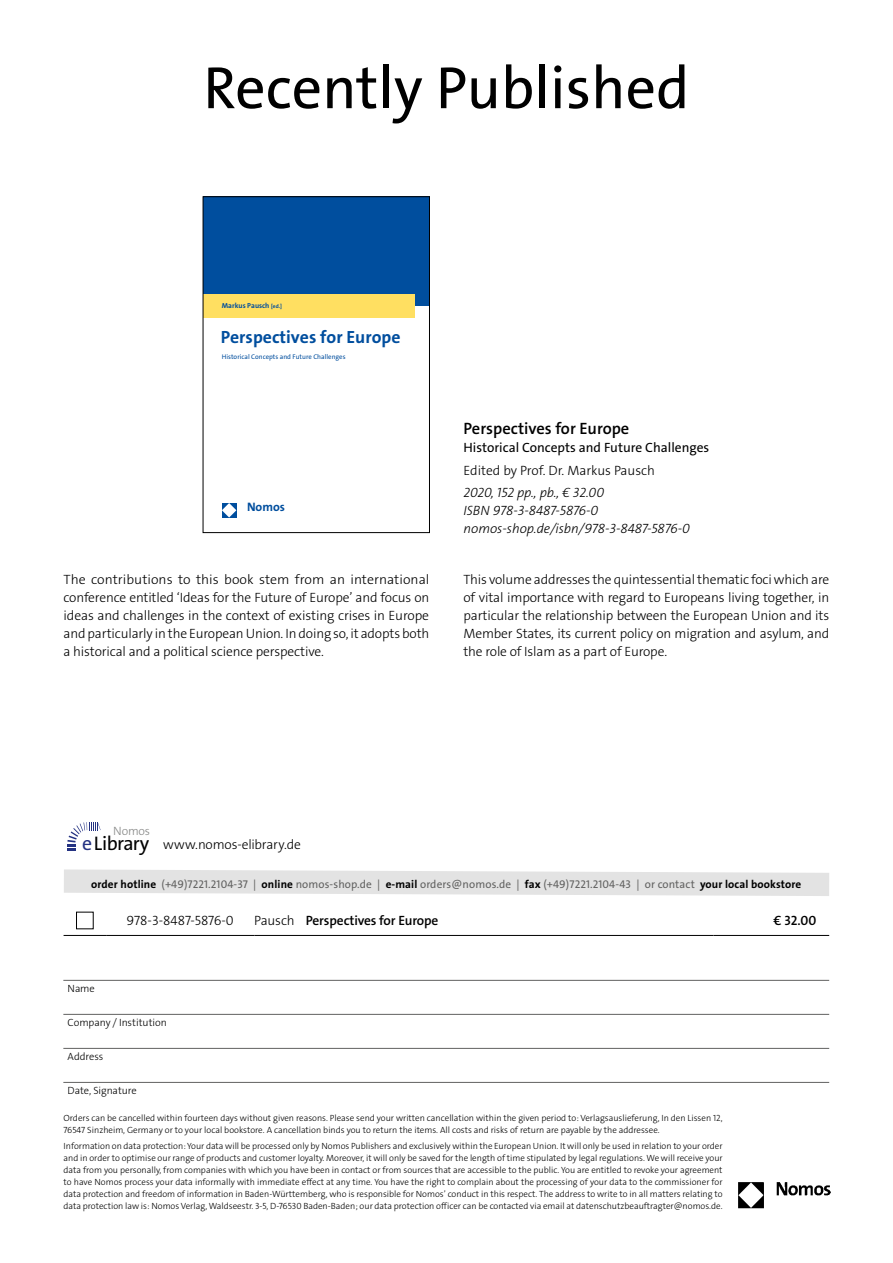
<style>
.page{position:relative;width:893px;height:1263px;background:#fff}
.page>*{position:absolute;margin:0;border:0;box-sizing:border-box;transform-origin:0 0}
.t1{font:60px "The Sans Os F";color:#000}
.t2{font:19.8px "The Sans Os F";letter-spacing:-.03em;color:#000}
.t3{font:700 17.7px "The Sans Os F";color:#004e9e}
.t4{font:600 16.5px "The Sans Os F";color:#000}
.t5{font:300 13.5px/18px "The Sans Os F";letter-spacing:-.01em;color:#000;text-align:justify}
.t6{font:italic 300 13.5px/18px "The Sans Os F";color:#000}
.t7{font:13.5px "The Sans Os F";color:#000}
.t8{font:600 13.5px "The Sans Os F";letter-spacing:-.01em;color:#000}
.t9{font:700 12.3px "The Sans Os F";color:#004e9e}
.t10{font:300 12.15px "The Sans Os F";letter-spacing:-.02em;color:#868786}
.t11{font:11.25px "The Sans Os F";letter-spacing:.01em;color:#626261}
.t12{font:300 10.5px "The Sans Os F";letter-spacing:-.01em;color:#000}
.t13{font:300 9px/12px "The Sans Os F";color:#000}
.t14{font:700 7.35px "The Sans Os F";color:#004e9e}
.t15{font:6.75px "The Sans Os F";color:#004e9e}
.s1{font-size:5.55px}
.s2{color:#243282}
.s3{font-weight:700;color:#000}
.s4{font-weight:300}
</style>
<div class="page">
<hr style="left:63px;top:980px;width:766px;height:1px;background:#626261">
<hr style="left:63px;top:1014px;width:766px;height:1px;background:#626261">
<hr style="left:63px;top:1048px;width:766px;height:1px;background:#626261">
<hr style="left:63px;top:1082px;width:766px;height:1px;background:#626261">
<img style="left:738px;top:1182px;width:92px;height:27px">
<hr style="left:64px;top:935px;width:42px;height:1px;background:#000">
<hr style="left:106px;top:935px;width:148px;height:1px;background:#000">
<hr style="left:254px;top:935px;width:459px;height:1px;background:#000">
<hr style="left:713px;top:935px;width:116px;height:1px;background:#000">
<div style="left:76px;top:912px;width:17px;height:17px;border:1px solid #000"></div>
<svg style="left:64px;top:869px;width:765px;height:27px;background:#e6e6e6"></svg>
<svg style="left:67px;top:822px;width:34px;height:28px"></svg>
<div style="left:203px;top:197px;width:226px;height:109px;background:#004e9e"></div>
<div style="left:203px;top:294px;width:212px;height:24px;background:#ffdf61"></div>
<div style="left:222px;top:503px;width:15px;height:14px;background:#004e9e"></div>
<svg style="left:222px;top:503px;width:14px;height:14px"></svg>
<div style="left:203px;top:196px;width:227px;height:337px;border:1px solid #000"></div>
<h1 class="t1" style="left:203px;top:49px;width:488px">Recently Published</h1>
<p class="t14" style="left:222px;top:301px;width:62px">Markus Pausch <span class="s1">[ed.]</span></p>
<h3 class="t3" style="left:221px;top:326px;width:181px">Perspectives for Europe</h3>
<p class="t15" style="left:222px;top:353px;width:125px">Historical Concepts and Future Challenges</p>
<h3 class="t9" style="left:247px;top:499px;width:40px">Nomos</h3>
<h3 class="t4" style="left:463px;top:418px;width:167px">Perspectives for Europe</h3>
<h3 class="t7" style="left:463px;top:439px;width:247px">Historical Concepts and Future Challenges</h3>
<h3 class="t5" style="left:463px;top:461px;width:193px">Edited by Prof. Dr. Markus Pausch</h3>
<h3 class="t6" style="left:463px;top:484px;width:228px">2020, 152 pp., pb., € 32.00<br>ISBN 978-3-8487-5876-0 nomos-shop.de/isbn/978-3-8487-5876-0</h3>
<p class="t5" style="left:64px;top:571px;width:367px">The contributions to this book stem from an international conference entitled ‘Ideas for the Future of Europe’ and focus on ideas and challenges in the context of existing crises in Europe and particularly in the European Union. In doing so, it adopts both a historical and a political science perspective.</p>
<p class="t5" style="left:463px;top:571px;width:367px">This volume addresses the quintessential thematic foci which are of vital importance with regard to Europeans living together, in particular the relationship between the European Union and its Member States, its current policy on migration and asylum, and the role of Islam as a part of Europe.</p>
<h3 class="t10" style="left:113px;top:823px;width:38px">Nomos</h3>
<h2 class="t2" style="left:82px;top:831px;width:69px"><span class="s2">e</span>Library</h2>
<h3 class="t5" style="left:163px;top:835px;width:139px">www.nomos-elibrary.de</h3>
<p class="t11" style="left:91px;top:876px;width:712px"><span class="s3">order hotline</span> (+49)7221.2104-37 | <span class="s3">online</span> nomos-shop.de | <span class="s3">e-mail</span> orders@nomos.de | <span class="s3">fax</span> (+49)7221.2104-43 | or contact <span class="s3">your local bookstore</span></p>
<h3 class="t5" style="left:127px;top:912px;width:109px">978-3-8487-5876-0</h3>
<h3 class="t8" style="left:254px;top:912px;width:186px"><span class="s4">Pausch</span> Perspectives for Europe</h3>
<h3 class="t8" style="left:773px;top:912px;width:45px">€ 32.00</h3>
<p class="t12" style="left:68px;top:982px;width:29px">Name</p>
<p class="t12" style="left:68px;top:1016px;width:101px">Company / Institution</p>
<p class="t12" style="left:68px;top:1050px;width:37px">Address</p>
<p class="t12" style="left:68px;top:1084px;width:71px">Date, Signature</p>
<p class="t13" style="left:64px;top:1111px;width:661px">Orders can be cancelled within fourteen days without given reasons. Please send your written cancellation within the given period to: Verlagsauslieferung, In den Lissen 12,<br>76547 Sinzheim, Germany or to your local bookstore. A cancellation binds you to return the items. All costs and risks of return are payable by the addressee.</p>
<p class="t13" style="left:64px;top:1140px;width:661px;text-align:justify">Information on data protection: Your data will be processed only by Nomos Publishers and exclusively within the European Union. It will only be used in relation to your order and in order to optimise our range of products and customer loyalty. Moreover, it will only be saved for the length of time stipulated by legal regulations. We will receive your data from you personally, from companies with which you have been in contact or from sources that are accessible to the public. You are entitled to revoke your agreement to have Nomos process your data informally with immediate effect at any time. You have the right to complain about the processing of your data to the commissioner for data protection and freedom of information in Baden-Württemberg, who is responsible for Nomos’ conduct in this respect. The address to write to in all matters relating to data protection law is: Nomos Verlag, Waldseestr. 3-5, D-76530 Baden-Baden; our data protection officer can be contacted via email at datenschutzbeauftragter@nomos.de.</p>
</div>
